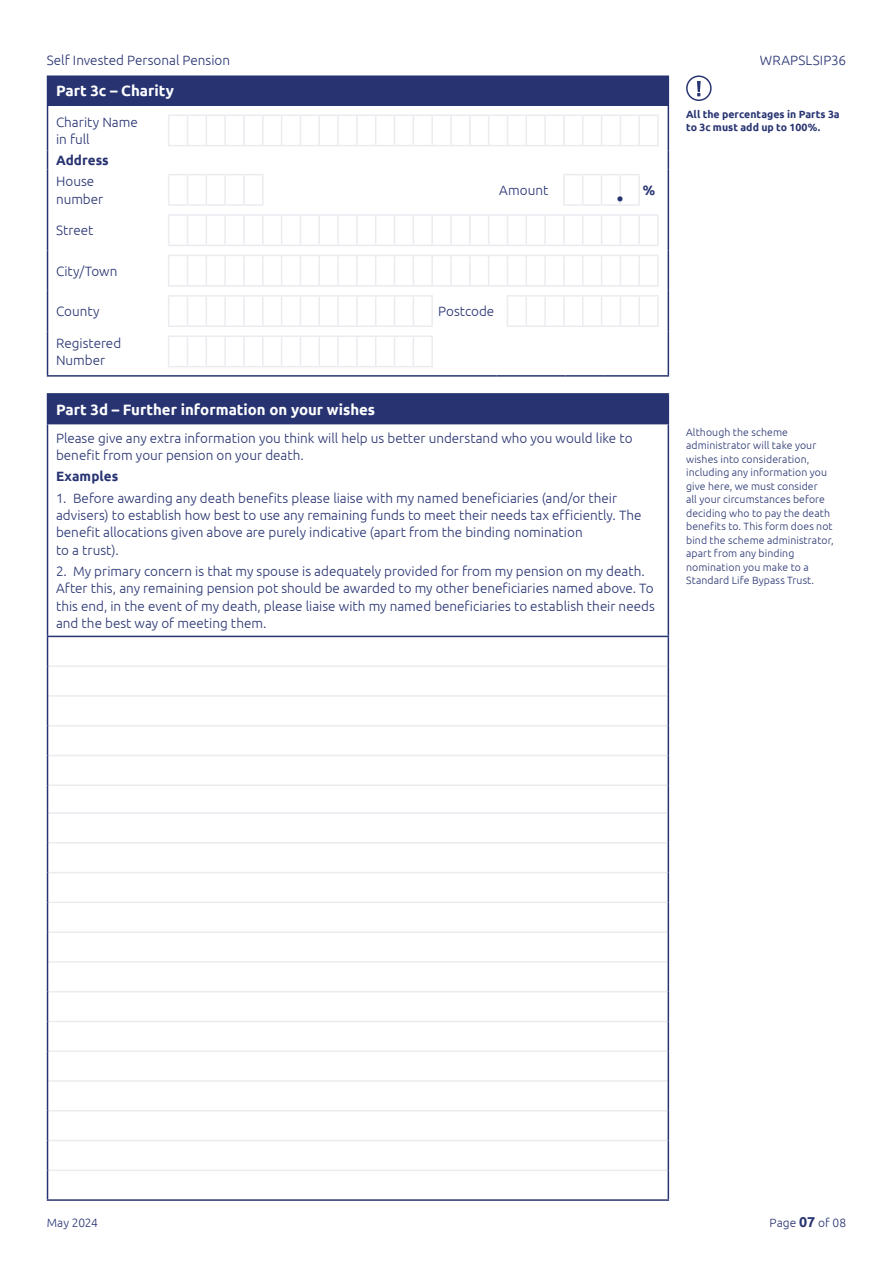
<style>
.page{position:relative;width:893px;height:1263px;background:#fff}
.page>*{position:absolute;margin:0;border:0;box-sizing:border-box;transform-origin:0 0}
.t1{font:700 27px "Ubuntu";color:#283472}
.t2{font:700 15px "Ubuntu";color:#fff}
.t3{font:300 13.5px/17.2px "Ubuntu";color:#283472}
.t4{font:700 13.5px "Ubuntu";letter-spacing:.005em;color:#283472}
.t5{font:300 12px "Ubuntu";color:#283472}
.t6{font:300 10.5px/13.5px "Ubuntu";letter-spacing:.01em;color:#283472}
.t7{font:700 10.5px/13.5px "Ubuntu";letter-spacing:.005em;color:#283472}
.s1{font-weight:700;font-size:14.25px}
</style>
<div class="page">
<div style="left:48px;top:76px;width:620px;height:30px;background:#283472"></div>
<svg style="left:47px;top:77px;width:1px;height:29px"></svg>
<hr style="left:47px;top:75px;width:121px;height:2px;background:#283472">
<hr style="left:168px;top:75px;width:95px;height:2px;background:#283472">
<hr style="left:263px;top:75px;width:233px;height:2px;background:#283472">
<hr style="left:496px;top:75px;width:70px;height:2px;background:#283472">
<hr style="left:566px;top:75px;width:38px;height:2px;background:#283472">
<hr style="left:604px;top:75px;width:65px;height:2px;background:#283472">
<svg style="left:668px;top:77px;width:1px;height:29px"></svg>
<hr style="left:47px;top:106px;width:1px;height:45px;background:#283472">
<hr style="left:668px;top:106px;width:1px;height:45px;background:#283472">
<svg style="left:47px;top:151px;width:1px;height:19px"></svg>
<svg style="left:668px;top:151px;width:1px;height:19px"></svg>
<hr style="left:47px;top:170px;width:1px;height:40px;background:#283472">
<hr style="left:668px;top:170px;width:1px;height:40px;background:#283472">
<hr style="left:47px;top:210px;width:1px;height:40px;background:#283472">
<hr style="left:668px;top:210px;width:1px;height:40px;background:#283472">
<hr style="left:47px;top:250px;width:1px;height:41px;background:#283472">
<hr style="left:668px;top:250px;width:1px;height:41px;background:#283472">
<hr style="left:47px;top:291px;width:1px;height:40px;background:#283472">
<hr style="left:668px;top:291px;width:1px;height:40px;background:#283472">
<hr style="left:47px;top:331px;width:1px;height:44px;background:#283472">
<hr style="left:668px;top:331px;width:1px;height:44px;background:#283472">
<hr style="left:47px;top:375px;width:121px;height:2px;background:#283472">
<hr style="left:168px;top:375px;width:95px;height:2px;background:#283472">
<hr style="left:263px;top:375px;width:233px;height:2px;background:#283472">
<hr style="left:496px;top:375px;width:70px;height:2px;background:#283472">
<hr style="left:566px;top:375px;width:38px;height:2px;background:#283472">
<hr style="left:604px;top:375px;width:65px;height:2px;background:#283472">
<svg style="left:168px;top:114px;width:491px;height:32px"></svg>
<svg style="left:168px;top:174px;width:96px;height:32px"></svg>
<hr style="left:243px;top:175px;width:2px;height:29px;background:#ecebf0">
<hr style="left:262px;top:175px;width:2px;height:29px;background:#ecebf0">
<hr style="left:244px;top:204px;width:20px;height:2px;background:#ecebf0">
<svg style="left:563px;top:174px;width:77px;height:32px"></svg>
<hr style="left:620px;top:204px;width:20px;height:2px;background:#ecebf0">
<hr style="left:638px;top:175px;width:2px;height:29px;background:#ecebf0">
<svg style="left:168px;top:214px;width:491px;height:32px"></svg>
<svg style="left:168px;top:255px;width:491px;height:32px"></svg>
<hr style="left:657px;top:256px;width:2px;height:29px;background:#ecebf0">
<hr style="left:639px;top:285px;width:20px;height:2px;background:#ecebf0">
<svg style="left:168px;top:295px;width:472px;height:32px"></svg>
<hr style="left:639px;top:295px;width:20px;height:2px;background:#ecebf0">
<hr style="left:657px;top:297px;width:2px;height:28px;background:#ecebf0">
<hr style="left:639px;top:325px;width:20px;height:2px;background:#ecebf0">
<svg style="left:168px;top:335px;width:265px;height:32px"></svg>
<div style="left:48px;top:394px;width:620px;height:30px;background:#283472"></div>
<svg style="left:48px;top:424px;width:620px;height:775px"></svg>
<hr style="left:47px;top:636px;width:622px;height:1px;background:#283472">
<hr style="left:48px;top:665px;width:620px;height:2px;background:#ecebf0">
<hr style="left:48px;top:695px;width:620px;height:2px;background:#ecebf0">
<hr style="left:48px;top:725px;width:620px;height:1px;background:#ecebf0">
<hr style="left:48px;top:755px;width:620px;height:1px;background:#ecebf0">
<hr style="left:48px;top:784px;width:620px;height:2px;background:#ecebf0">
<hr style="left:48px;top:812px;width:620px;height:2px;background:#ecebf0">
<hr style="left:48px;top:842px;width:620px;height:2px;background:#ecebf0">
<hr style="left:48px;top:872px;width:620px;height:1px;background:#ecebf0">
<hr style="left:48px;top:902px;width:620px;height:1px;background:#ecebf0">
<hr style="left:48px;top:931px;width:620px;height:2px;background:#ecebf0">
<hr style="left:48px;top:961px;width:620px;height:2px;background:#ecebf0">
<hr style="left:48px;top:991px;width:620px;height:1px;background:#ecebf0">
<hr style="left:48px;top:1021px;width:620px;height:1px;background:#ecebf0">
<hr style="left:48px;top:1050px;width:620px;height:2px;background:#ecebf0">
<hr style="left:48px;top:1080px;width:620px;height:2px;background:#ecebf0">
<hr style="left:48px;top:1110px;width:620px;height:1px;background:#ecebf0">
<hr style="left:48px;top:1140px;width:620px;height:1px;background:#ecebf0">
<hr style="left:48px;top:1169px;width:620px;height:2px;background:#ecebf0">
<hr style="left:47px;top:424px;width:1px;height:212px;background:#283472">
<hr style="left:47px;top:423px;width:622px;height:1px;background:#283472">
<hr style="left:668px;top:424px;width:1px;height:212px;background:#283472">
<svg style="left:47px;top:637px;width:1px;height:29px"></svg>
<svg style="left:668px;top:637px;width:1px;height:29px"></svg>
<hr style="left:47px;top:666px;width:1px;height:30px;background:#283472">
<hr style="left:47px;top:696px;width:1px;height:30px;background:#283472">
<svg style="left:47px;top:726px;width:1px;height:29px"></svg>
<hr style="left:47px;top:755px;width:1px;height:30px;background:#283472">
<svg style="left:47px;top:785px;width:1px;height:28px"></svg>
<hr style="left:47px;top:813px;width:1px;height:30px;background:#283472">
<hr style="left:47px;top:843px;width:1px;height:30px;background:#283472">
<svg style="left:47px;top:873px;width:1px;height:29px"></svg>
<hr style="left:47px;top:902px;width:1px;height:30px;background:#283472">
<hr style="left:47px;top:932px;width:1px;height:30px;background:#283472">
<hr style="left:47px;top:962px;width:1px;height:30px;background:#283472">
<hr style="left:668px;top:666px;width:1px;height:30px;background:#283472">
<hr style="left:668px;top:696px;width:1px;height:30px;background:#283472">
<svg style="left:668px;top:726px;width:1px;height:29px"></svg>
<hr style="left:668px;top:755px;width:1px;height:30px;background:#283472">
<svg style="left:668px;top:785px;width:1px;height:28px"></svg>
<hr style="left:668px;top:813px;width:1px;height:30px;background:#283472">
<hr style="left:668px;top:843px;width:1px;height:30px;background:#283472">
<svg style="left:668px;top:873px;width:1px;height:29px"></svg>
<hr style="left:668px;top:902px;width:1px;height:30px;background:#283472">
<hr style="left:668px;top:932px;width:1px;height:30px;background:#283472">
<hr style="left:668px;top:962px;width:1px;height:30px;background:#283472">
<svg style="left:47px;top:992px;width:1px;height:29px"></svg>
<svg style="left:668px;top:992px;width:1px;height:29px"></svg>
<hr style="left:47px;top:1021px;width:1px;height:30px;background:#283472">
<hr style="left:47px;top:1051px;width:1px;height:30px;background:#283472">
<hr style="left:668px;top:1021px;width:1px;height:30px;background:#283472">
<hr style="left:668px;top:1051px;width:1px;height:30px;background:#283472">
<hr style="left:47px;top:1081px;width:1px;height:30px;background:#283472">
<hr style="left:668px;top:1081px;width:1px;height:30px;background:#283472">
<svg style="left:47px;top:1111px;width:1px;height:29px"></svg>
<hr style="left:47px;top:1140px;width:1px;height:30px;background:#283472">
<svg style="left:668px;top:1111px;width:1px;height:29px"></svg>
<hr style="left:668px;top:1140px;width:1px;height:30px;background:#283472">
<svg style="left:47px;top:1170px;width:1px;height:29px"></svg>
<svg style="left:668px;top:1170px;width:1px;height:29px"></svg>
<svg style="left:668px;top:395px;width:1px;height:28px"></svg>
<hr style="left:47px;top:393px;width:622px;height:2px;background:#283472">
<svg style="left:47px;top:395px;width:1px;height:28px"></svg>
<hr style="left:47px;top:1199px;width:622px;height:2px;background:#283472">
<div style="left:686px;top:75px;width:26px;height:26px;border:1px solid #283472;border-radius:50%"></div>
<svg style="left:697px;top:81px;width:4px;height:15px"></svg>
<p class="t3" style="left:47px;top:51px;width:185px">Self Invested Personal Pension</p>
<p class="t3" style="left:760px;top:51px;width:88px">WRAPSLSIP36</p>
<p class="t2" style="left:56px;top:82px;width:119px">Part 3c – Charity</p>
<p class="t3" style="left:56px;top:113px;width:83px">Charity Name in full</p>
<p class="t4" style="left:56px;top:152px;width:54px">Address</p>
<p class="t3" style="left:56px;top:173px;width:49px">House number</p>
<p class="t3" style="left:499px;top:181px;width:50px">Amount</p>
<p class="t4" style="left:643px;top:182px;width:14px">%</p>
<p class="t3" style="left:56px;top:222px;width:39px">Street</p>
<p class="t3" style="left:56px;top:262px;width:63px">City/Town</p>
<p class="t3" style="left:56px;top:302px;width:45px">County</p>
<p class="t3" style="left:438px;top:302px;width:58px">Postcode</p>
<p class="t3" style="left:56px;top:334px;width:67px">Registered<br>Number</p>
<p class="t2" style="left:56px;top:401px;width:321px">Part 3d – Further information on your wishes</p>
<p class="t3" style="left:56px;top:429px;width:578px">Please give any extra information you think will help us better understand who you would like to benefit from your pension on your death.</p>
<p class="t4" style="left:56px;top:468px;width:64px">Examples</p>
<p class="t3" style="left:56px;top:489px;width:587px">1. Before awarding any death benefits please liaise with my named beneficiaries (and/or their advisers) to establish how best to use any remaining funds to meet their needs tax efficiently. The benefit allocations given above are purely indicative (apart from the binding nomination<br>to a trust).</p>
<p class="t3" style="left:56px;top:562px;width:600px">2. My primary concern is that my spouse is adequately provided for from my pension on my death.<br>After this, any remaining pension pot should be awarded to my other beneficiaries named above. To this end, in the event of my death, please liaise with my named beneficiaries to establish their needs and the best way of meeting them.</p>
<h1 class="t1" style="left:617px;top:175px;width:8px">.</h1>
<p class="t7" style="left:686px;top:107px;width:155px">All the percentages in Parts 3a to 3c must add up to 100%.</p>
<p class="t6" style="left:686px;top:425px;width:149px">Although the scheme administrator will take your wishes into consideration, including any information you give here, we must consider<br>all your circumstances before deciding who to pay the death benefits to. This form does not bind the scheme administrator, apart from any binding nomination you make to a<br>Standard Life Bypass Trust.</p>
<p class="t5" style="left:47px;top:1215px;width:53px">May 2024</p>
<p class="t5" style="left:770px;top:1215px;width:78px">Page <span class="s1">07</span> of 08</p>
</div>
